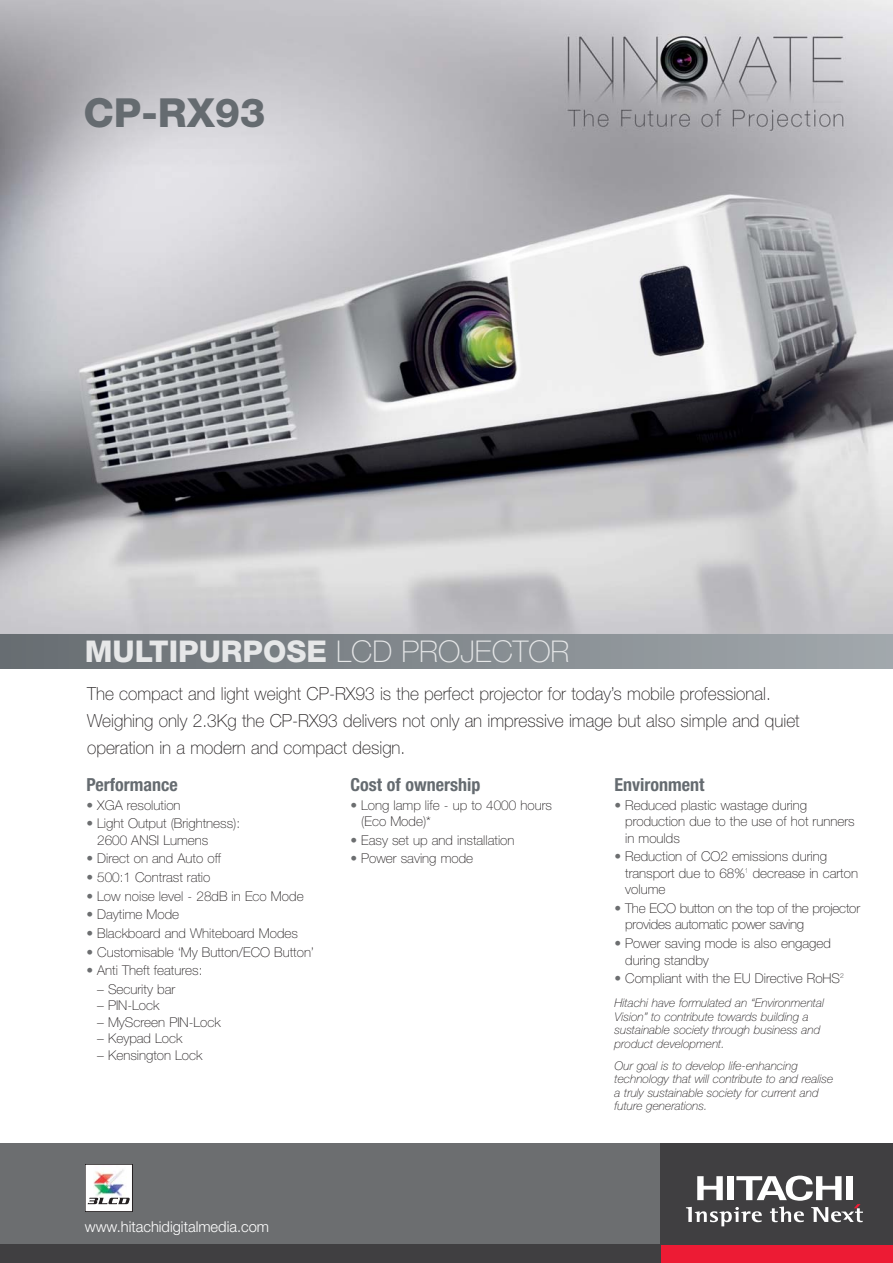
<style>
.page{position:relative;width:893px;height:1263px;background:#fff}
.page>*{position:absolute;margin:0;border:0;box-sizing:border-box;transform-origin:0 0}
.t1{font:800 40.05px "Helvetica Neue";color:#656b70}
.t2{font:800 30px "Helvetica Neue";color:#e6e7e8}
.t3{font:100 18px/26.7px "Helvetica Neue";color:#231f20;scale:.96 1}
.t4{font:700 condensed 18px "Helvetica Neue";color:#656b70}
.t5{font:300 15px "Helvetica Neue";color:#fff}
.t6{font:100 13.5px/16.5px "Helvetica Neue";color:#231f20}
.t7{font:italic 100 12px/13.5px "Helvetica Neue";color:#231f20}
.s1{font-weight:100}
.s2{color:#6c6e70}
</style>
<div class="page">
<img style="left:0;top:0;width:892px;height:634px">
<div style="left:0;top:634px;width:892px;height:34px;background:linear-gradient(to right,#676d71,#a1a8ac)"></div>
<div style="left:650px;top:1238px;width:242px;height:25px;background:#ed1b34"></div>
<div style="left:0;top:1143px;width:660px;height:104px;background:#6c6e70"></div>
<div style="left:660px;top:1143px;width:232px;height:102px;background:#403f41"></div>
<div style="left:0;top:1245px;width:660px;height:18px;background:#403f41"></div>
<svg style="left:686px;top:1176px;width:177px;height:50px"></svg>
<div style="left:85px;top:1164px;width:47px;height:48px;background:#fff"></div>
<div style="left:85px;top:1164px;width:47px;height:48px;border:1px solid #231f20"></div>
<img style="left:93px;top:1165px;width:34px;height:33px">
<svg style="left:87px;top:1198px;width:43px;height:47px"></svg>
<h1 class="t1" style="left:83px;top:98px;width:183px">CP-RX93</h1>
<h2 class="t2" style="left:85px;top:641px;width:486px">MULTIPURPOSE <span class="s1">LCD PROJECTOR</span></h2>
<h3 class="t3" style="left:87px;top:682px;width:744px">The compact and light weight CP-RX93 is the perfect projector for today’s mobile professional.<br>Weighing only 2.3Kg the CP-RX93 delivers not only an impressive image but also simple and quiet operation in a modern and compact design.</h3>
<h3 class="t4" style="left:87px;top:778px;width:93px">Performance</h3>
<p class="t6" style="left:87px;top:798px;width:96px"><span class="s2">•</span> XGA resolution</p>
<p class="t6" style="left:97px;top:816px;width:145px;text-indent:-11px"><span class="s2">•</span> Light Output (Brightness):<br>2600 ANSI Lumens</p>
<p class="t6" style="left:87px;top:852px;width:136px"><span class="s2">•</span> Direct on and Auto off</p>
<p class="t6" style="left:87px;top:870px;width:125px"><span class="s2">•</span> 500:1 Contrast ratio</p>
<p class="t6" style="left:87px;top:889px;width:219px"><span class="s2">•</span> Low noise level - 28dB in Eco Mode</p>
<p class="t6" style="left:87px;top:907px;width:94px"><span class="s2">•</span> Daytime Mode</p>
<p class="t6" style="left:87px;top:926px;width:213px"><span class="s2">•</span> Blackboard and Whiteboard Modes</p>
<p class="t6" style="left:87px;top:945px;width:229px"><span class="s2">•</span> Customisable ‘My Button/ECO Button’</p>
<p class="t6" style="left:87px;top:963px;width:117px"><span class="s2">•</span> Anti Theft features:</p>
<p class="t6" style="left:97px;top:982px;width:80px">– Security bar</p>
<p class="t6" style="left:97px;top:998px;width:64px">– PIN-Lock</p>
<p class="t6" style="left:97px;top:1015px;width:125px">– MyScreen PIN-Lock</p>
<p class="t6" style="left:97px;top:1031px;width:87px">– Keypad Lock</p>
<p class="t6" style="left:97px;top:1048px;width:107px">– Kensington Lock</p>
<h3 class="t4" style="left:350px;top:778px;width:132px">Cost of ownership</h3>
<p class="t6" style="left:361px;top:798px;width:192px;text-indent:-11px"><span class="s2">•</span> Long lamp life - up to 4000 hours (Eco Mode)*</p>
<p class="t6" style="left:350px;top:833px;width:165px"><span class="s2">•</span> Easy set up and installation</p>
<p class="t6" style="left:350px;top:852px;width:124px"><span class="s2">•</span> Power saving mode</p>
<p class="t5" style="left:85px;top:1221px;width:186px">www.hitachidigitalmedia.com</p>
<h3 class="t4" style="left:614px;top:778px;width:91px">Environment</h3>
<p class="t6" style="left:625px;top:798px;width:231px;text-indent:-11px"><span class="s2">•</span> Reduced plastic wastage during production due to the use of hot runners in moulds</p>
<p class="t6" style="left:625px;top:849px;width:234px;text-indent:-11px"><span class="s2">•</span> Reduction of CO2 emissions during transport due to 68%<sup>1</sup> decrease in carton volume</p>
<p class="t6" style="left:625px;top:901px;width:236px;text-indent:-11px"><span class="s2">•</span> The ECO button on the top of the projector provides automatic power saving</p>
<p class="t6" style="left:625px;top:936px;width:207px;text-indent:-11px"><span class="s2">•</span> Power saving mode is also engaged during standby</p>
<p class="t6" style="left:614px;top:971px;width:231px"><span class="s2">•</span> Compliant with the EU Directive RoHS<sup>2</sup></p>
<p class="t7" style="left:614px;top:997px;width:211px">Hitachi have formulated an “Environmental Vision” to contribute towards building a sustainable society through business and product development.</p>
<p class="t7" style="left:614px;top:1060px;width:220px">Our goal is to develop life-enhancing technology that will contribute to and realise a truly sustainable society for current and future generations.</p>
</div>
